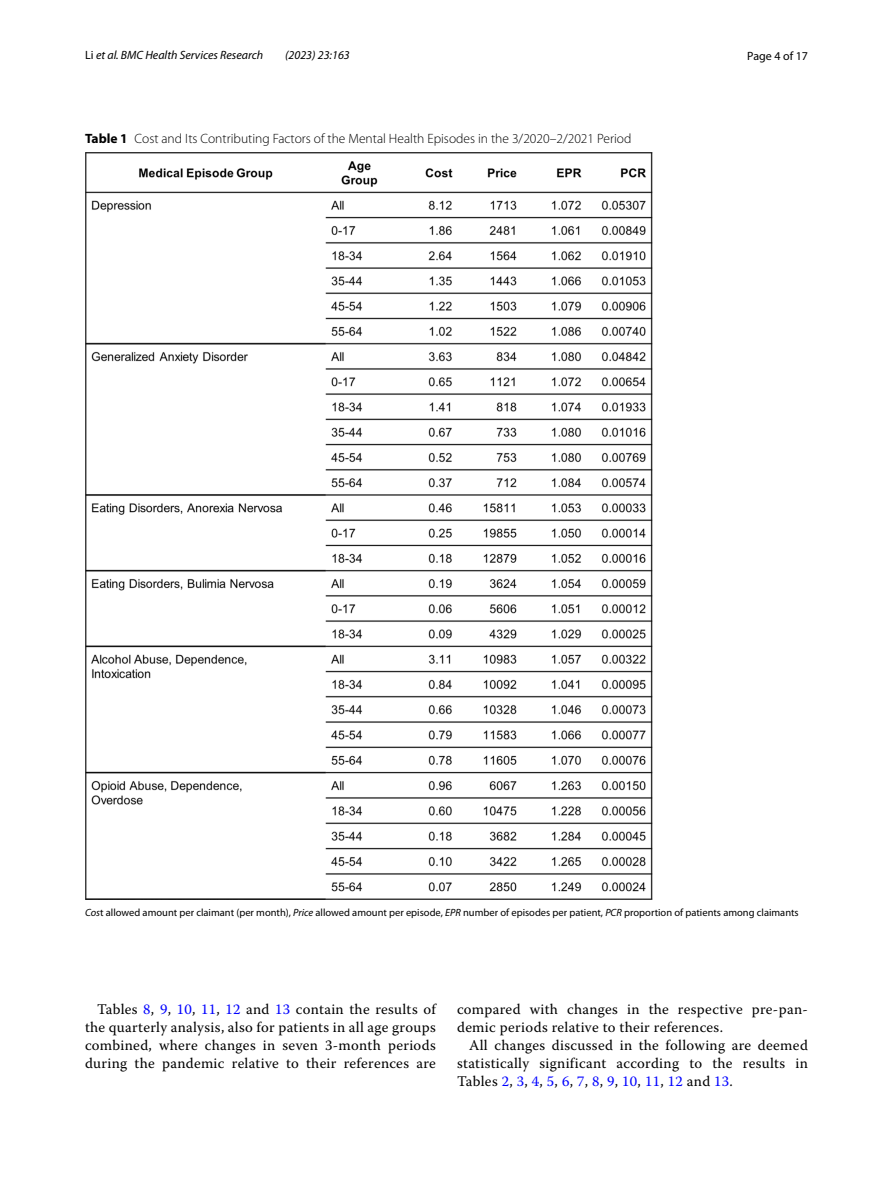
<style>
.page{position:relative;width:893px;height:1187px;background:#fff}
.page>*{position:absolute;margin:0;border:0;box-sizing:border-box;transform-origin:0 0}
.t1{font:14.7px/18px "Warnock Pro";letter-spacing:.02em;color:#000;text-align:justify}
.t2{font:300 13.5px "Myriad Pro";color:#000}
.t3{font:italic 12px "Myriad Pro";color:#000}
.t4{font:12px "Myriad Pro";color:#000}
.t5{font:10.5px "Myriad Pro";color:#000}
.s1{font-style:normal}
.s2{font-weight:700}
.s3{font-style:italic}
.s4{color:#00f}
</style>
<div class="page">
<img style="left:85px;top:152px;width:567px;height:747px">
<p class="t3" style="left:85px;top:48px;width:180px"><span class="s1">Li</span> et al. BMC Health Services Research</p>
<p class="t3" style="left:285px;top:48px;width:66px">(2023) 23:163</p>
<p class="t4" style="left:747px;top:48px;width:62px">Page 4 of 17</p>
<p class="t2" style="left:85px;top:131px;width:548px"><span class="s2">Table 1</span> Cost and Its Contributing Factors of the Mental Health Episodes in the 3/2020–2/2021 Period</p>
<p class="t5" style="left:85px;top:905px;width:715px"><span class="s3">Cos</span>t allowed amount per claimant (per month), <span class="s3">Price</span> allowed amount per episode, <span class="s3">EPR</span> number of episodes per patient, <span class="s3">PCR</span> proportion of patients among claimants</p>
<p class="t1" style="left:85px;top:1000px;width:352px;text-indent:12px">Tables <span class="s4">8</span>, <span class="s4">9</span>, <span class="s4">10</span>, <span class="s4">11</span>, <span class="s4">12</span> and <span class="s4">13</span> contain the results of the quarterly analysis, also for patients in all age groups combined, where changes in seven 3-month periods during the pandemic relative to their references are</p>
<p class="t1" style="left:457px;top:1000px;width:352px">compared with changes in the respective pre-pan&shy;demic periods relative to their references.</p>
<p class="t1" style="left:457px;top:1036px;width:352px;text-indent:12px">All changes discussed in the following are deemed statistically significant according to the results in Tables <span class="s4">2</span>, <span class="s4">3</span>, <span class="s4">4</span>, <span class="s4">5</span>, <span class="s4">6</span>, <span class="s4">7</span>, <span class="s4">8</span>, <span class="s4">9</span>, <span class="s4">10</span>, <span class="s4">11</span>, <span class="s4">12</span> and <span class="s4">13</span>.</p>
</div>
